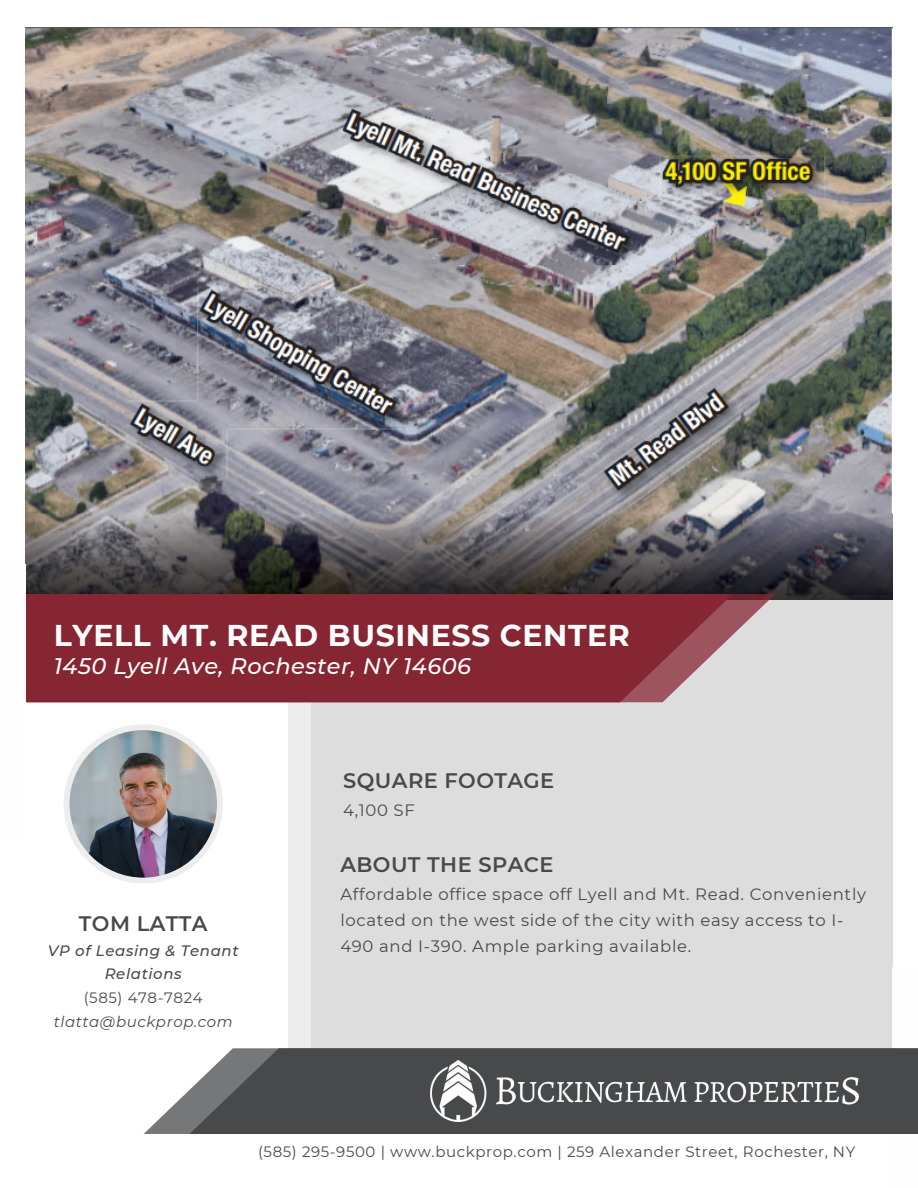
<style>
.page{position:relative;width:918px;height:1188px;background:#fff}
.page>*{position:absolute;margin:0;border:0;box-sizing:border-box;transform-origin:0 0}
.t1{font:700 30px "Montserrat";letter-spacing:.02em;color:#fff}
.t2{font:italic 500 22.5px "Montserrat";letter-spacing:.02em;color:#fff}
.t3{font:600 21px "Montserrat";letter-spacing:.02em;color:#47494b}
.t4{font:16.5px/25.8px "Montserrat";letter-spacing:.04em;color:#47494b}
.t5{font:15px "Montserrat";letter-spacing:.04em;color:#47494b}
.t6{font:italic 500 15px/23.7px "Montserrat";letter-spacing:.04em;color:#47494b;text-align:center}
.t7{font:italic 15px "Montserrat";letter-spacing:.04em;color:#47494b}
</style>
<div class="page">
<img style="left:25px;top:27px;width:868px;height:569px">
<div style="left:289px;top:596px;width:604px;height:534px;background:#ededee"></div>
<div style="left:311px;top:596px;width:582px;height:534px;background:#ddddde"></div>
<svg style="left:733px;top:594px;width:42px;height:41px"></svg>
<svg style="left:25px;top:594px;width:708px;height:108px;background:#892e3a"></svg>
<svg style="left:143px;top:1090px;width:46px;height:44px"></svg>
<div style="left:189px;top:1048px;width:729px;height:86px;background:#47494b"></div>
<img style="left:430px;top:1061px;width:429px;height:61px">
<svg style="left:64px;top:724px;width:159px;height:160px;background:#ebebec"></svg>
<img style="left:70px;top:730px;width:147px;height:148px;border-radius:50%">
<h1 class="t1" style="left:54px;top:617px;width:578px">LYELL MT. READ BUSINESS CENTER</h1>
<h2 class="t2" style="left:54px;top:652px;width:419px">1450 Lyell Ave, Rochester, NY 14606</h2>
<p class="t3" style="left:343px;top:768px;width:213px">SQUARE FOOTAGE</p>
<p class="t3" style="left:79px;top:911px;width:130px">TOM LATTA</p>
<p class="t6" style="left:48px;top:939px;width:192px">VP of Leasing &amp; Tenant<br>Relations</p>
<p class="t5" style="left:84px;top:989px;width:120px">(585) 478-7824</p>
<p class="t7" style="left:54px;top:1012px;width:181px">tlatta@buckprop.com</p>
<p class="t4" style="left:343px;top:798px;width:73px">4,100 SF</p>
<p class="t3" style="left:340px;top:852px;width:215px">ABOUT THE SPACE</p>
<p class="t4" style="left:340px;top:882px;width:527px">Affordable office space off Lyell and Mt. Read. Conveniently located on the west side of the city with easy access to I-<br>490 and I-390. Ample parking available.</p>
<p class="t5" style="left:258px;top:1143px;width:599px">(585) 295-9500 | www.buckprop.com | 259 Alexander Street, Rochester, NY</p>
</div>
